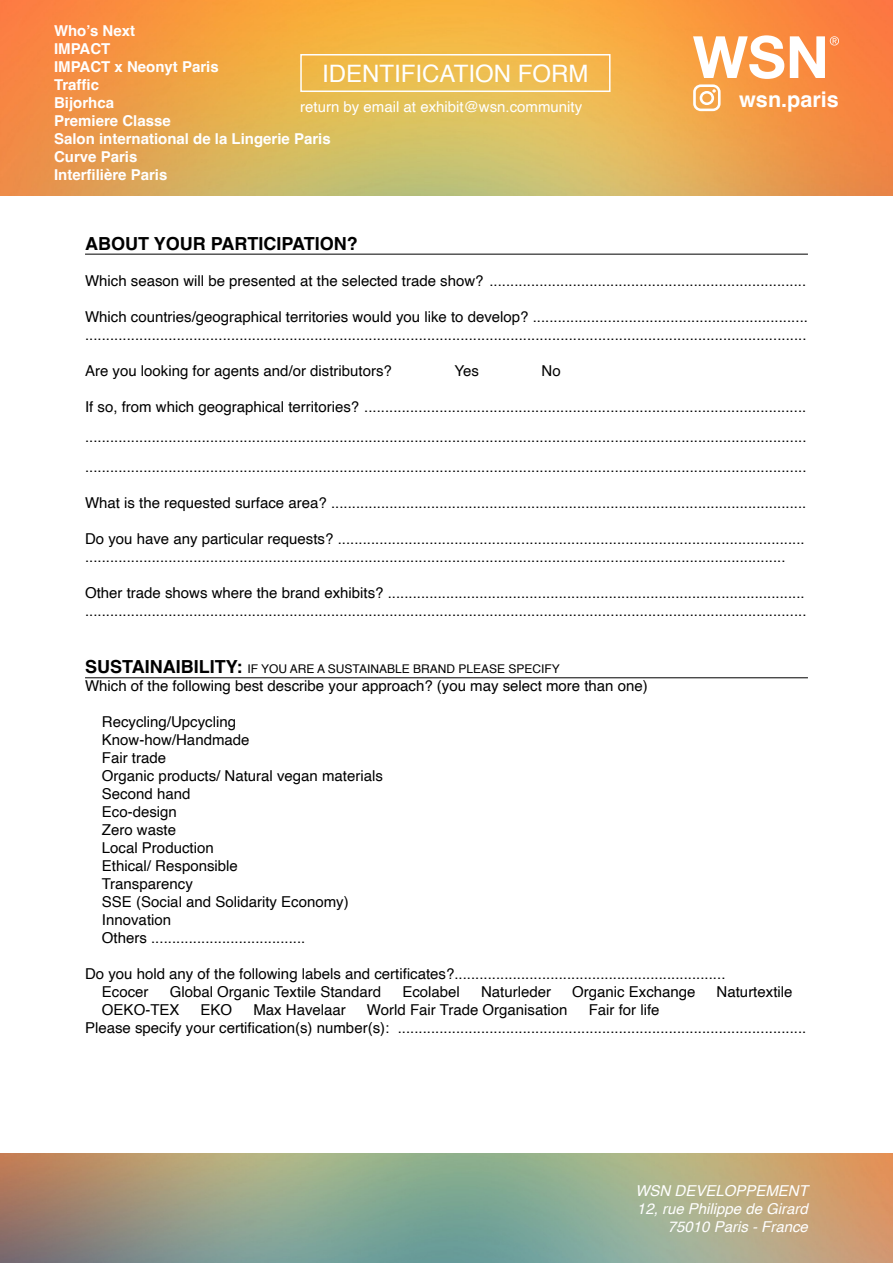
<style>
.page{position:relative;width:893px;height:1263px;background:#fff}
.page>*{position:absolute;margin:0;border:0;box-sizing:border-box;transform-origin:0 0}
.t1{font:24px "Helvetica";color:#fff}
.t2{font:700 21.6px "Helvetica";color:#fff}
.t3{font:700 18px "Helvetica";color:#000}
.t4{font:15px/18px "Helvetica";color:#000}
.t5{font:700 15px/18px "Helvetica";color:#fff}
.t6{font:italic 15px/18px "Helvetica";color:#fff;text-align:right}
.t7{font:15px "Helvetica";color:#fff}
.t8{font:12px "Helvetica";color:#000}
.s1{font-weight:700;font-size:18px}
</style>
<div class="page">
<img style="left:0;top:0;width:893px;height:195px">
<div style="left:300px;top:54px;width:310px;height:38px;border:2px solid #fff"></div>
<img style="left:0;top:1153px;width:893px;height:110px">
<svg style="left:693px;top:35px;width:91px;height:76px"></svg>
<svg style="left:790px;top:36px;width:49px;height:42px"></svg>
<hr style="left:85px;top:254px;width:723px;height:1px;background:#000">
<hr style="left:85px;top:677px;width:723px;height:1px;background:#000">
<p class="t5" style="left:54px;top:23px;width:278px">Who’s Next<br>IMPACT<br>IMPACT x Neonyt Paris<br>Traffic<br>Bijorhca<br>Premiere Classe<br>Salon international de la Lingerie Paris<br>Curve Paris<br>Interfilière Paris</p>
<h1 class="t1" style="left:322px;top:55px;width:268px">IDENTIFICATION FORM</h1>
<p class="t7" style="left:300px;top:95px;width:283px">return by email at exhibit@wsn.community</p>
<h2 class="t2" style="left:739px;top:86px;width:101px">wsn.paris</h2>
<p class="t3" style="left:85px;top:232px;width:274px">ABOUT YOUR PARTICIPATION?</p>
<p class="t4" style="left:85px;top:272px;width:723px">Which season will be presented at the selected trade show? ............................................................................</p>
<p class="t4" style="left:85px;top:308px;width:724px">Which countries/geographical territories would you like to develop? .................................................................. .............................................................................................................................................................................</p>
<p class="t4" style="left:85px;top:362px;width:308px">Are you looking for agents and/or distributors?</p>
<p class="t4" style="left:454px;top:362px;width:26px">Yes</p>
<p class="t4" style="left:542px;top:362px;width:21px">No</p>
<p class="t4" style="left:85px;top:392px;width:723px;line-height:30px;text-align:justify">If so, from which geographical territories? .......................................................................................................... ............................................................................................................................................................................. .............................................................................................................................................................................</p>
<p class="t4" style="left:85px;top:494px;width:723px">What is the requested surface area? ..................................................................................................................</p>
<p class="t4" style="left:85px;top:530px;width:721px">Do you have any particular requests? ................................................................................................................ ........................................................................................................................................................................</p>
<p class="t4" style="left:85px;top:584px;width:723px">Other trade shows where the brand exhibits? .................................................................................................... .............................................................................................................................................................................</p>
<p class="t8" style="left:85px;top:660px;width:476px"><span class="s1">SUSTAINAIBILITY:</span> IF YOU ARE A SUSTAINABLE BRAND PLEASE SPECIFY</p>
<p class="t4" style="left:85px;top:677px;width:564px">Which of the following best describe your approach? (you may select more than one)</p>
<p class="t4" style="left:102px;top:713px;width:283px">Recycling/Upcycling<br>Know-how/Handmade<br>Fair trade<br>Organic products/ Natural vegan materials<br>Second hand<br>Eco-design<br>Zero waste<br>Local Production<br>Ethical/ Responsible<br>Transparency<br>SSE (Social and Solidarity Economy)<br>Innovation<br>Others .....................................</p>
<p class="t4" style="left:102px;top:965px;width:625px;text-indent:-17px">Do you hold any of the following labels and certificates?.................................................................<br>Ecocer</p>
<p class="t4" style="left:170px;top:983px;width:213px">Global Organic Textile Standard</p>
<p class="t4" style="left:402px;top:983px;width:59px">Ecolabel</p>
<p class="t4" style="left:481px;top:983px;width:72px">Naturleder</p>
<p class="t4" style="left:572px;top:983px;width:125px">Organic Exchange</p>
<p class="t4" style="left:717px;top:983px;width:77px">Naturtextile</p>
<p class="t4" style="left:102px;top:1001px;width:79px">OEKO-TEX</p>
<p class="t4" style="left:201px;top:1001px;width:33px">EKO</p>
<p class="t4" style="left:253px;top:1001px;width:94px">Max Havelaar</p>
<p class="t4" style="left:367px;top:1001px;width:202px">World Fair Trade Organisation</p>
<p class="t4" style="left:85px;top:1001px;width:723px;text-indent:504px">Fair for life<br>Please specify your certification(s) number(s): ..................................................................................................</p>
<p class="t6" style="left:635px;top:1182px;width:174px">WSN DEVELOPPEMENT<br>12, rue Philippe de Girard<br>75010 Paris - France</p>
</div>
